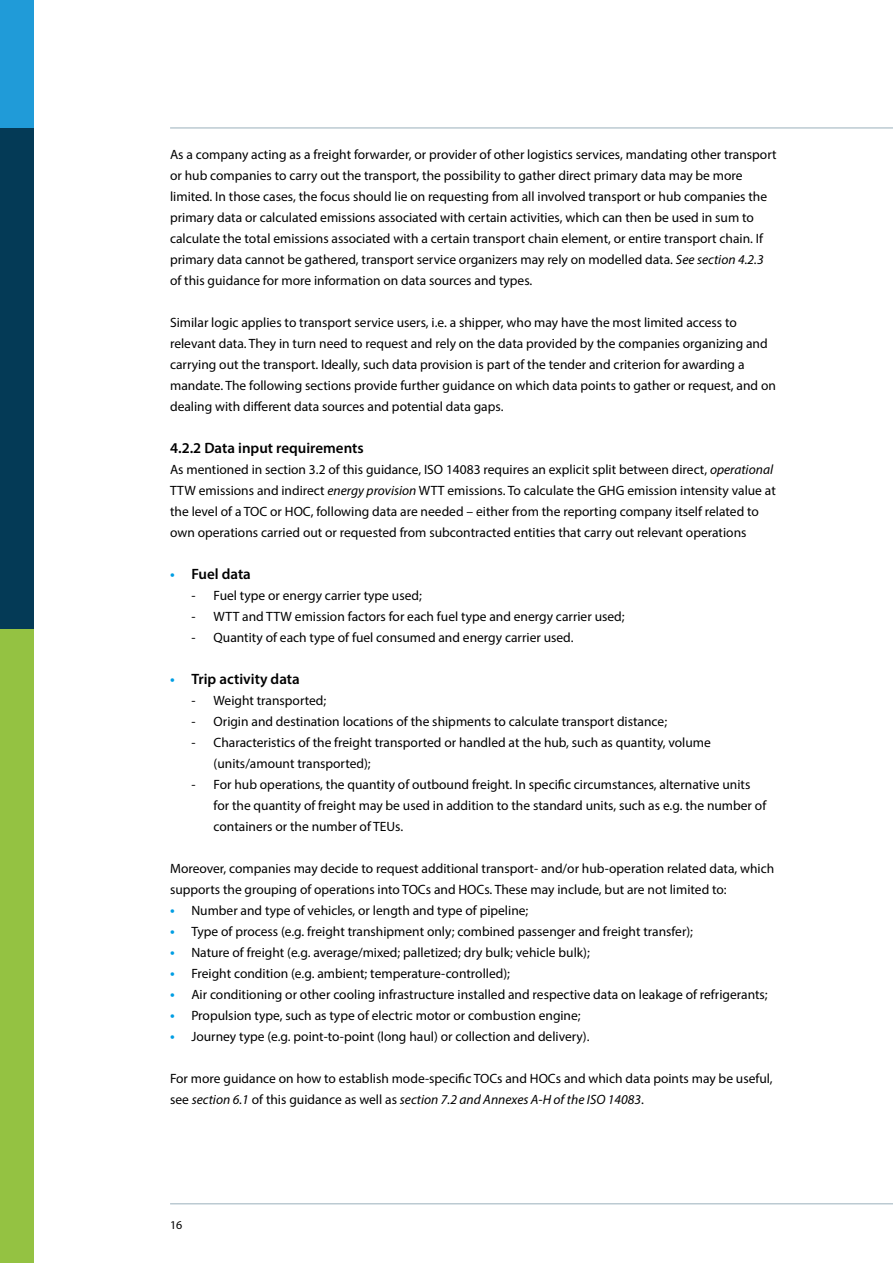
<style>
.page{position:relative;width:893px;height:1263px;background:#fff}
.page>*{position:absolute;margin:0;border:0;box-sizing:border-box;transform-origin:0 0}
.t1{font:600 15px "Myriad Pro";color:#000}
.t2{font:13.5px/21px "Myriad Pro";color:#000}
.t3{font:12px "Myriad Pro";color:#000}
.s1{font-style:italic}
.s2{color:#009ee3}
.s3{font-weight:600;font-size:15px;color:#009ee3}
</style>
<div class="page">
<div style="left:0;top:128px;width:34px;height:501px;background:#043a56"></div>
<div style="left:0;top:629px;width:34px;height:634px;background:#94c242"></div>
<div style="left:0;top:0;width:34px;height:128px;background:#209bd8"></div>
<hr style="left:170px;top:1203px;width:723px;height:1px;background:#9ab0bc">
<hr style="left:170px;top:128px;width:723px;height:1px;background:#9ab0bc">
<p class="t2" style="left:170px;top:144px;width:608px">As a company acting as a freight forwarder, or provider of other logistics services, mandating other transport or hub companies to carry out the transport, the possibility to gather direct primary data may be more limited. In those cases, the focus should lie on requesting from all involved transport or hub companies the primary data or calculated emissions associated with certain activities, which can then be used in sum to calculate the total emissions associated with a certain transport chain element, or entire transport chain. If primary data cannot be gathered, transport service organizers may rely on modelled data. <span class="s1">See section 4.2.3 </span>of this guidance for more information on data sources and types.</p>
<p class="t2" style="left:170px;top:312px;width:607px">Similar logic applies to transport service users, i.e. a shipper, who may have the most limited access to relevant data. They in turn need to request and rely on the data provided by the companies organizing and carrying out the transport. Ideally, such data provision is part of the tender and criterion for awarding a mandate. The following sections provide further guidance on which data points to gather or request, and on dealing with different data sources and potential data gaps.</p>
<p class="t1" style="left:170px;top:438px;width:195px">4.2.2 Data input requirements</p>
<p class="t2" style="left:170px;top:459px;width:607px">As mentioned in section 3.2 of this guidance, ISO 14083 requires an explicit split between direct, <span class="s1">operational </span>TTW emissions and indirect <span class="s1">energy provision</span> WTT emissions. To calculate the GHG emission intensity value at the level of a TOC or HOC, following data are needed – either from the reporting company itself related to own operations carried out or requested from subcontracted entities that carry out relevant operations</p>
<p class="t1" style="left:170px;top:564px;width:82px"><span class="s2">•</span> Fuel data</p>
<p class="t2" style="left:191px;top:585px;width:232px">- Fuel type or energy carrier type used;</p>
<p class="t2" style="left:191px;top:606px;width:435px">- WTT and TTW emission factors for each fuel type and energy carrier used;</p>
<p class="t2" style="left:191px;top:627px;width:384px">- Quantity of each type of fuel consumed and energy carrier used.</p>
<p class="t1" style="left:170px;top:669px;width:131px"><span class="s2">•</span> Trip activity data</p>
<p class="t2" style="left:191px;top:690px;width:136px">- Weight transported;</p>
<p class="t2" style="left:191px;top:711px;width:477px">- Origin and destination locations of the shipments to calculate transport distance;</p>
<p class="t2" style="left:214px;top:732px;width:499px;text-indent:-22px">- Characteristics of the freight transported or handled at the hub, such as quantity, volume (units/amount transported);</p>
<p class="t2" style="left:214px;top:774px;width:554px;text-indent:-22px">- For hub operations, the quantity of outbound freight. In specific circumstances, alternative units for the quantity of freight may be used in addition to the standard units, such as e.g. the number of containers or the number of TEUs.</p>
<p class="t2" style="left:170px;top:858px;width:606px">Moreover, companies may decide to request additional transport- and/or hub-operation related data, which supports the grouping of operations into TOCs and HOCs. These may include, but are not limited to:</p>
<p class="t2" style="left:170px;top:900px;width:360px"><span class="s3">•</span> Number and type of vehicles, or length and type of pipeline;</p>
<p class="t2" style="left:170px;top:921px;width:524px"><span class="s3">•</span> Type of process (e.g. freight transhipment only; combined passenger and freight transfer);</p>
<p class="t2" style="left:170px;top:942px;width:421px"><span class="s3">•</span> Nature of freight (e.g. average/mixed; palletized; dry bulk; vehicle bulk);</p>
<p class="t2" style="left:170px;top:963px;width:341px"><span class="s3">•</span> Freight condition (e.g. ambient; temperature-controlled);</p>
<p class="t2" style="left:170px;top:984px;width:599px"><span class="s3">•</span> Air conditioning or other cooling infrastructure installed and respective data on leakage of refrigerants;</p>
<p class="t2" style="left:170px;top:1005px;width:412px"><span class="s3">•</span> Propulsion type, such as type of electric motor or combustion engine;</p>
<p class="t2" style="left:170px;top:1026px;width:421px"><span class="s3">•</span> Journey type (e.g. point-to-point (long haul) or collection and delivery).</p>
<p class="t2" style="left:170px;top:1068px;width:604px">For more guidance on how to establish mode-specific TOCs and HOCs and which data points may be useful, see <span class="s1">section 6.1</span> of this guidance as well as <span class="s1">section 7.2 and Annexes A-H of the ISO 14083</span>.</p>
<p class="t3" style="left:170px;top:1218px;width:14px">16</p>
</div>
